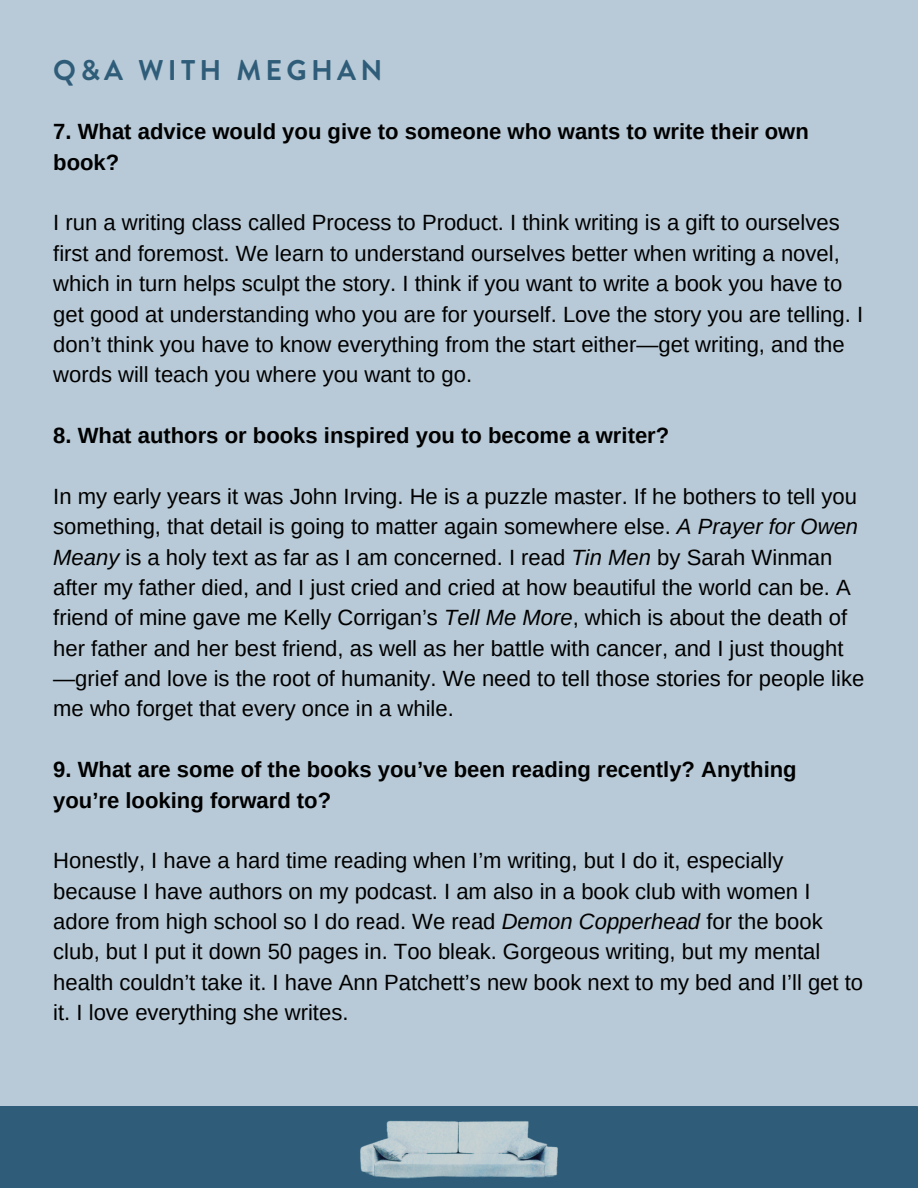
<style>
.page{position:relative;width:918px;height:1188px;background:#b8cad7}
.page>*{position:absolute;margin:0;border:0;box-sizing:border-box;transform-origin:0 0}
.t1{font:700 28.5px "Brandon Grotesque";letter-spacing:.15em;color:#2f5d79}
.t2{font:22.05px/30.3px "Arimo";color:#000}
.t3{font:700 22.05px/30.3px "Arimo";color:#000}
.s1{font-style:italic}
</style>
<div class="page">
<div style="left:0;top:1106px;width:918px;height:82px;background:#2f5d79"></div>
<img style="left:360px;top:1120px;width:198px;height:59px">
<p class="t1" style="left:53px;top:50px;width:331px">Q&amp;A WITH MEGHAN</p>
<p class="t3" style="left:53px;top:117px;width:757px">7. What advice would you give to someone who wants to write their own book?</p>
<p class="t2" style="left:53px;top:208px;width:811px">I run a writing class called Process to Product. I think writing is a gift to ourselves first and foremost. We learn to understand ourselves better when writing a novel, which in turn helps sculpt the story. I think if you want to write a book you have to get good at understanding who you are for yourself. Love the story you are telling. I don’t think you have to know everything from the start either—get writing, and the words will teach you where you want to go.</p>
<p class="t3" style="left:53px;top:420px;width:618px">8. What authors or books inspired you to become a writer?</p>
<p class="t2" style="left:53px;top:481px;width:813px">In my early years it was John Irving. He is a puzzle master. If he bothers to tell you something, that detail is going to matter again somewhere else. <span class="s1">A Prayer for Owen Meany</span> is a holy text as far as I am concerned. I read <span class="s1">Tin Men</span> by Sarah Winman after my father died, and I just cried and cried at how beautiful the world can be. A friend of mine gave me Kelly Corrigan’s <span class="s1">Tell Me More</span>, which is about the death of her father and her best friend, as well as her battle with cancer, and I just thought —grief and love is the root of humanity. We need to tell those stories for people like me who forget that every once in a while.</p>
<p class="t3" style="left:53px;top:754px;width:745px">9. What are some of the books you’ve been reading recently? Anything you’re looking forward to?</p>
<p class="t2" style="left:53px;top:846px;width:811px">Honestly, I have a hard time reading when I’m writing, but I do it, especially because I have authors on my podcast. I am also in a book club with women I adore from high school so I do read. We read <span class="s1">Demon Copperhead</span> for the book club, but I put it down 50 pages in. Too bleak. Gorgeous writing, but my mental health couldn’t take it. I have Ann Patchett’s new book next to my bed and I’ll get to it. I love everything she writes.</p>
</div>
